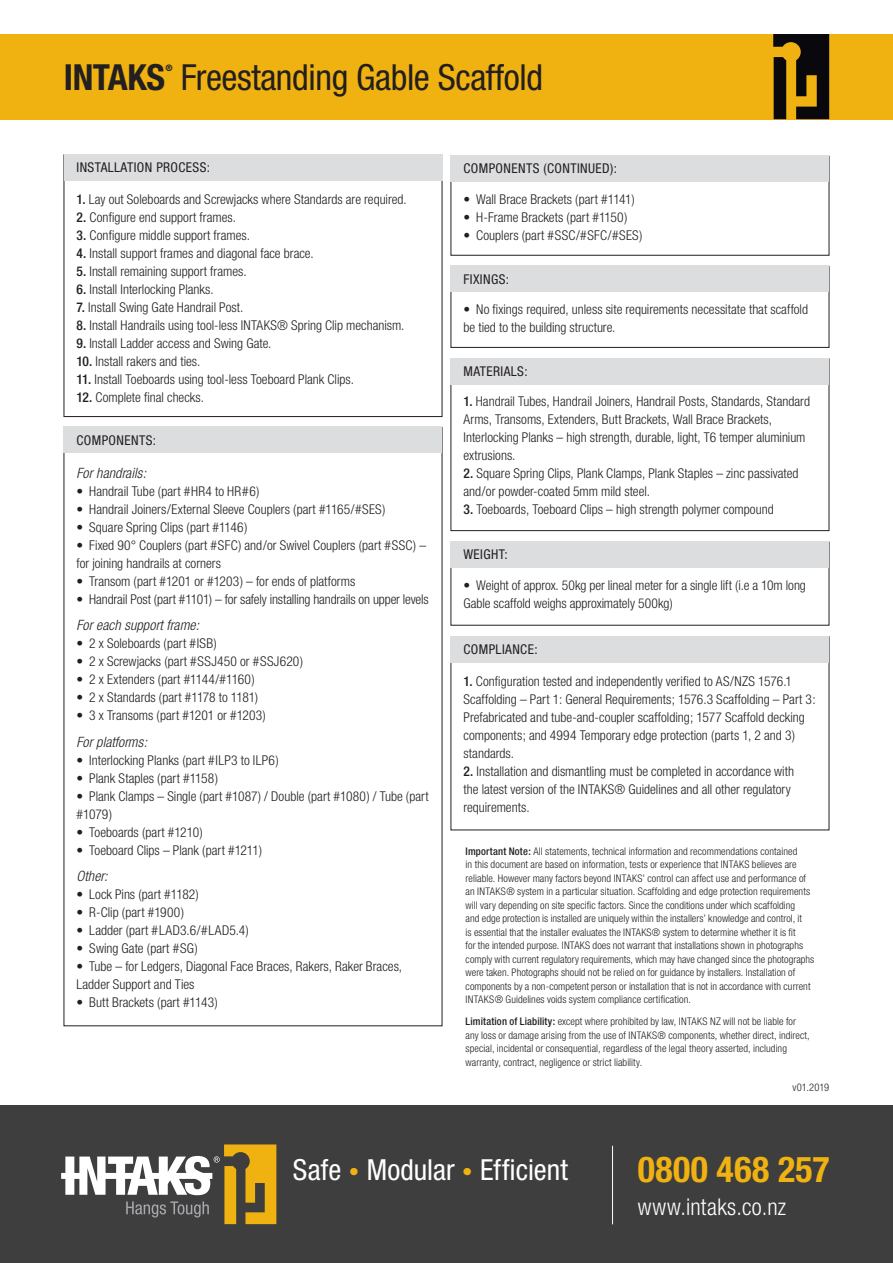
<style>
.page{position:relative;width:893px;height:1263px;background:#fff}
.page>*{position:absolute;margin:0;border:0;box-sizing:border-box;transform-origin:0 0}
.Page_Header{font:condensed 36px "Helvetica Neue";letter-spacing:-.01em;color:#231f20}
.t1{font:700 condensed 35.7px "Helvetica Neue";letter-spacing:.015em;color:#efb211}
.t2{font:condensed 29.1px "Helvetica Neue";color:#fff}
.Paragraphs{font:300 condensed 23.25px "Helvetica Neue";letter-spacing:.015em;color:#fff}
.INSTRUCTIONS_-_Sub_h{font:italic 300 condensed 14.25px "Helvetica Neue";letter-spacing:.005em;color:#231f20}
.t3{font:300 condensed 13.5px/18px "Helvetica Neue";color:#231f20}
.INSTRUCTIONS_-_SECTI{font:condensed 13.5px "Helvetica Neue";letter-spacing:.03em;color:#231f20}
.INSTRUCTIONS_-_Sub_h-2{font:300 condensed 10.5px/13.5px "Helvetica Neue";letter-spacing:.005em;color:#231f20}
.Page_Header-2{font:700 condensed 9px "Helvetica Neue";color:#231f20}
.s1{font-weight:700}
.s2{font-weight:500}
.s3{font-size:20.85px;color:#efb211}
</style>
<div class="page">
<div style="left:0;top:1105px;width:893px;height:158px;background:#3e3e3f"></div>
<div style="left:0;top:34px;width:893px;height:85px;background:#efb211"></div>
<svg style="left:773px;top:34px;width:56px;height:85px"></svg>
<div style="left:64px;top:154px;width:378px;height:26px;background:#dcdddf"></div>
<div style="left:451px;top:636px;width:378px;height:26px;background:#dcdddf"></div>
<div style="left:451px;top:266px;width:378px;height:82px;border:1px solid #231f20"></div>
<div style="left:451px;top:359px;width:378px;height:172px;border:1px solid #231f20"></div>
<div style="left:64px;top:427px;width:378px;height:26px;background:#dcdddf"></div>
<div style="left:451px;top:266px;width:378px;height:26px;background:#dcdddf"></div>
<div style="left:451px;top:156px;width:378px;height:26px;background:#dcdddf"></div>
<div style="left:451px;top:358px;width:378px;height:26px;background:#dcdddf"></div>
<div style="left:451px;top:541px;width:378px;height:26px;background:#dcdddf"></div>
<hr style="left:612px;top:1146px;width:1px;height:78px;background:#fff">
<svg style="left:61px;top:1144px;width:215px;height:80px"></svg>
<p class="Page_Header" style="left:64px;top:56px;width:481px"><span class="s1">INTAKS</span> Freestanding Gable Scaffold</p>
<p class="Page_Header-2" style="left:166px;top:62px;width:9px">®</p>
<p class="INSTRUCTIONS_-_SECTI" style="left:77px;top:159px;width:135px">INSTALLATION PROCESS:</p>
<p class="t3" style="left:77px;top:190px;width:332px"><span class="s2">1.</span> Lay out Soleboards and Screwjacks where Standards are required.</p>
<p class="t3" style="left:77px;top:208px;width:161px"><span class="s2">2.</span> Configure end support frames.</p>
<p class="t3" style="left:77px;top:226px;width:175px"><span class="s2">3.</span> Configure middle support frames.</p>
<p class="t3" style="left:77px;top:244px;width:239px"><span class="s2">4.</span> Install support frames and diagonal face brace.</p>
<p class="t3" style="left:77px;top:262px;width:172px"><span class="s2">5.</span> Install remaining support frames.</p>
<p class="t3" style="left:77px;top:280px;width:139px"><span class="s2">6.</span> Install Interlocking Planks.</p>
<p class="t3" style="left:77px;top:298px;width:168px"><span class="s2">7.</span> Install Swing Gate Handrail Post.</p>
<p class="t3" style="left:77px;top:316px;width:329px"><span class="s2">8.</span> Install Handrails using tool-less INTAKS® Spring Clip mechanism.</p>
<p class="t3" style="left:77px;top:334px;width:196px"><span class="s2">9.</span> Install Ladder access and Swing Gate.</p>
<p class="t3" style="left:77px;top:352px;width:125px"><span class="s2">10.</span> Install rakers and ties.</p>
<p class="t3" style="left:77px;top:370px;width:279px"><span class="s2">11.</span> Install Toeboards using tool-less Toeboard Plank Clips.</p>
<p class="t3" style="left:77px;top:388px;width:129px"><span class="s2">12.</span> Complete final checks.</p>
<p class="INSTRUCTIONS_-_SECTI" style="left:77px;top:432px;width:81px">COMPONENTS:</p>
<p class="INSTRUCTIONS_-_Sub_h" style="left:77px;top:464px;width:71px">For handrails:</p>
<p class="t3" style="left:77px;top:482px;width:185px">• Handrail Tube (part #HR4 to HR#6)</p>
<p class="t3" style="left:77px;top:500px;width:310px">• Handrail Joiners/External Sleeve Couplers (part #1165/#SES)</p>
<p class="t3" style="left:77px;top:518px;width:172px">• Square Spring Clips (part #1146)</p>
<p class="t3" style="left:77px;top:536px;width:351px">• Fixed 90° Couplers (part #SFC) and/or Swivel Couplers (part #SSC) – for joining handrails at corners</p>
<p class="t3" style="left:77px;top:572px;width:280px">• Transom (part #1201 or #1203) – for ends of platforms</p>
<p class="t3" style="left:77px;top:590px;width:354px">• Handrail Post (part #1101) – for safely installing handrails on upper levels</p>
<p class="INSTRUCTIONS_-_Sub_h" style="left:77px;top:617px;width:124px">For each support frame:</p>
<p class="t3" style="left:77px;top:634px;width:142px">• 2 x Soleboards (part #ISB)</p>
<p class="t3" style="left:77px;top:652px;width:228px">• 2 x Screwjacks (part #SSJ450 or #SSJ620)</p>
<p class="t3" style="left:77px;top:670px;width:180px">• 2 x Extenders (part #1144/#1160)</p>
<p class="t3" style="left:77px;top:688px;width:183px">• 2 x Standards (part #1178 to 1181)</p>
<p class="t3" style="left:77px;top:706px;width:191px">• 3 x Transoms (part #1201 or #1203)</p>
<p class="INSTRUCTIONS_-_Sub_h" style="left:77px;top:733px;width:72px">For platforms:</p>
<p class="t3" style="left:77px;top:751px;width:204px">• Interlocking Planks (part #ILP3 to ILP6)</p>
<p class="t3" style="left:77px;top:769px;width:143px">• Plank Staples (part #1158)</p>
<p class="t3" style="left:77px;top:787px;width:354px">• Plank Clamps – Single (part #1087) / Double (part #1080) / Tube (part #1079)</p>
<p class="t3" style="left:77px;top:823px;width:128px">• Toeboards (part #1210)</p>
<p class="t3" style="left:77px;top:841px;width:187px">• Toeboard Clips – Plank (part #1211)</p>
<p class="INSTRUCTIONS_-_Sub_h" style="left:77px;top:868px;width:33px">Other:</p>
<p class="t3" style="left:77px;top:885px;width:124px">• Lock Pins (part #1182)</p>
<p class="t3" style="left:77px;top:903px;width:109px">• R-Clip (part #1900)</p>
<p class="t3" style="left:77px;top:921px;width:174px">• Ladder (part #LAD3.6/#LAD5.4)</p>
<p class="t3" style="left:77px;top:939px;width:123px">• Swing Gate (part #SG)</p>
<p class="t3" style="left:77px;top:957px;width:327px">• Tube – for Ledgers, Diagonal Face Braces, Rakers, Raker Braces,<br>Ladder Support and Ties</p>
<p class="t3" style="left:77px;top:993px;width:143px">• Butt Brackets (part #1143)</p>
<p class="INSTRUCTIONS_-_SECTI" style="left:463px;top:161px;width:155px">COMPONENTS (CONTINUED):</p>
<p class="t3" style="left:463px;top:190px;width:173px">• Wall Brace Brackets (part #1141)</p>
<p class="t3" style="left:463px;top:208px;width:165px">• H-Frame Brackets (part #1150)</p>
<p class="t3" style="left:463px;top:226px;width:181px">• Couplers (part #SSC/#SFC/#SES)</p>
<p class="INSTRUCTIONS_-_SECTI" style="left:463px;top:271px;width:47px">FIXINGS:</p>
<p class="t3" style="left:463px;top:300px;width:346px">• No fixings required, unless site requirements necessitate that scaffold be tied to the building structure.</p>
<p class="INSTRUCTIONS_-_SECTI" style="left:463px;top:363px;width:66px">MATERIALS:</p>
<p class="t3" style="left:463px;top:392px;width:348px"><span class="s2">1.</span> Handrail Tubes, Handrail Joiners, Handrail Posts, Standards, Standard Arms, Transoms, Extenders, Butt Brackets, Wall Brace Brackets, Interlocking Planks – high strength, durable, light, T6 temper aluminium extrusions.</p>
<p class="t3" style="left:463px;top:464px;width:337px"><span class="s2">2.</span> Square Spring Clips, Plank Clamps, Plank Staples – zinc passivated and/or powder-coated 5mm mild steel.</p>
<p class="t3" style="left:463px;top:500px;width:312px"><span class="s2">3.</span> Toeboards, Toeboard Clips – high strength polymer compound</p>
<p class="INSTRUCTIONS_-_SECTI" style="left:463px;top:547px;width:46px">WEIGHT:</p>
<p class="t3" style="left:463px;top:577px;width:344px">• Weight of approx. 50kg per lineal meter for a single lift (i.e a 10m long<br>Gable scaffold weighs approximately 500kg)</p>
<p class="INSTRUCTIONS_-_SECTI" style="left:463px;top:641px;width:76px">COMPLIANCE:</p>
<p class="t3" style="left:463px;top:672px;width:354px"><span class="s2">1.</span> Configuration tested and independently verified to AS/NZS 1576.1<br>Scaffolding – Part 1: General Requirements; 1576.3 Scaffolding – Part 3:<br>Prefabricated and tube-and-coupler scaffolding; 1577 Scaffold decking components; and 4994 Temporary edge protection (parts 1, 2 and 3) standards.</p>
<p class="t3" style="left:463px;top:762px;width:332px"><span class="s2">2.</span> Installation and dismantling must be completed in accordance with the latest version of the INTAKS® Guidelines and all other regulatory requirements.</p>
<p class="INSTRUCTIONS_-_Sub_h-2" style="left:466px;top:844px;width:350px"><span class="s2">Important Note:</span> All statements, technical information and recommendations contained<br>in this document are based on information, tests or experience that INTAKS believes are reliable. However many factors beyond INTAKS’ control can affect use and performance of an INTAKS® system in a particular situation. Scaffolding and edge protection requirements will vary depending on site specific factors. Since the conditions under which scaffolding<br>and edge protection is installed are uniquely within the installers’ knowledge and control, it<br>is essential that the installer evaluates the INTAKS® system to determine whether it is fit<br>for the intended purpose. INTAKS does not warrant that installations shown in photographs comply with current regulatory requirements, which may have changed since the photographs were taken. Photographs should not be relied on for guidance by installers. Installation of components by a non-competent person or installation that is not in accordance with current INTAKS® Guidelines voids system compliance certification.</p>
<p class="INSTRUCTIONS_-_Sub_h-2" style="left:466px;top:1014px;width:346px"><span class="s2">Limitation of Liability:</span> except where prohibited by law, INTAKS NZ will not be liable for any loss or damage arising from the use of INTAKS® components, whether direct, indirect, special, incidental or consequential, regardless of the legal theory asserted, including warranty, contract, negligence or strict liability.</p>
<p class="INSTRUCTIONS_-_Sub_h-2" style="left:792px;top:1080px;width:38px">v01.2019</p>
<p class="t2" style="left:293px;top:1153px;width:276px">Safe <span class="s3">•</span> Modular <span class="s3">•</span> Efficient</p>
<p class="t1" style="left:638px;top:1148px;width:193px">0800 468 257</p>
<p class="Paragraphs" style="left:638px;top:1193px;width:150px">www.intaks.co.nz</p>
</div>
